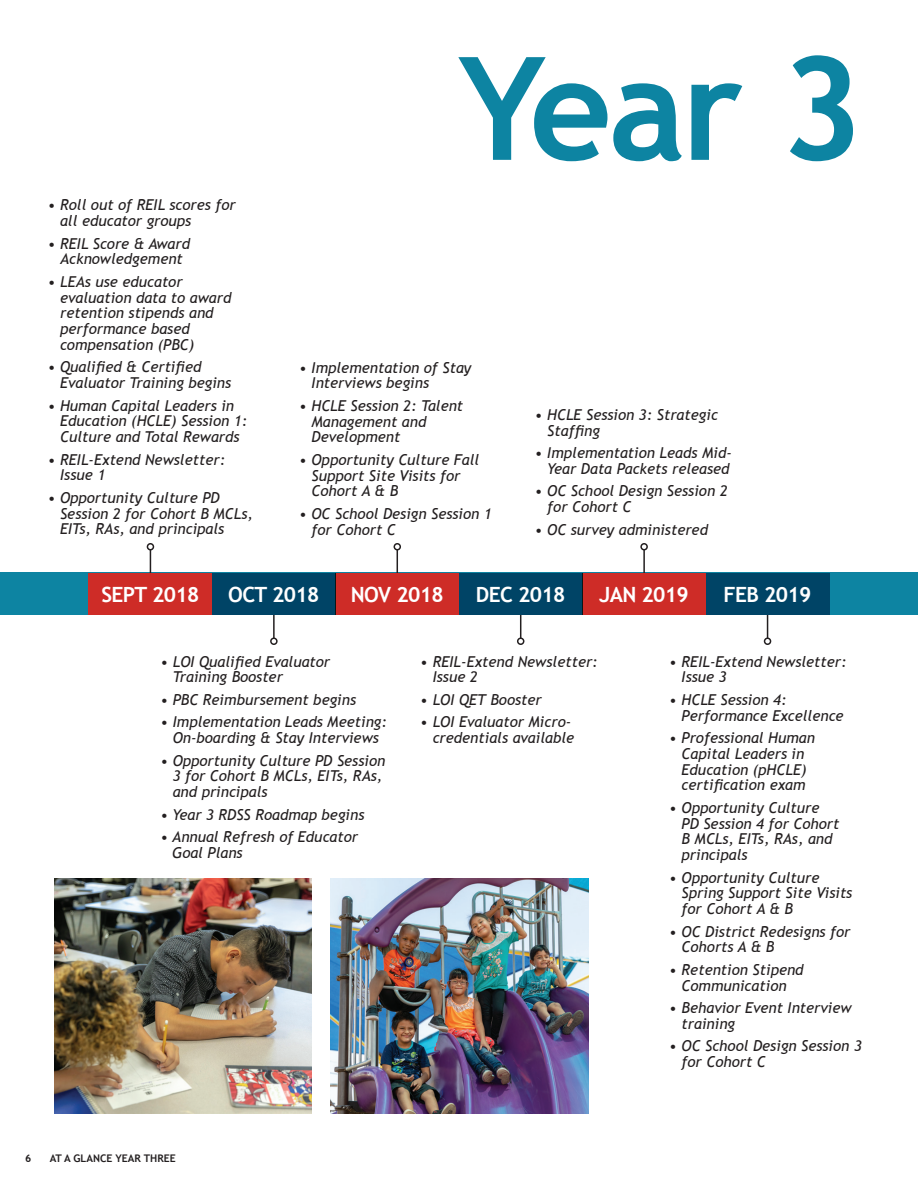
<style>
.page{position:relative;width:918px;height:1188px;background:#fff}
.page>*{position:absolute;margin:0;border:0;box-sizing:border-box;transform-origin:0 0}
.t1{font:700 143.55px "Trebuchet MS";color:#0d84a2}
.t2{font:700 21px "Trebuchet MS";letter-spacing:-.03em;color:#fff}
.t3{font:italic 15px/15.8px "Trebuchet MS";color:#231f20}
.t4{font:700 10.5px "Trebuchet MS";color:#231f20}
</style>
<div class="page">
<div style="left:0;top:573px;width:918px;height:42px;background:#0d84a2"></div>
<div style="left:89px;top:573px;width:123px;height:42px;background:#ce2c27"></div>
<svg style="left:150px;top:550px;width:1px;height:23px"></svg>
<div style="left:147px;top:543px;width:7px;height:7px;border:2px solid #231f20;border-radius:50%"></div>
<div style="left:336px;top:573px;width:123px;height:42px;background:#ce2c27"></div>
<svg style="left:397px;top:550px;width:1px;height:23px"></svg>
<div style="left:394px;top:543px;width:7px;height:7px;border:2px solid #231f20;border-radius:50%"></div>
<div style="left:582px;top:573px;width:124px;height:42px;background:#ce2c27"></div>
<hr style="left:643px;top:550px;width:2px;height:23px;background:#231f20">
<div style="left:640px;top:543px;width:8px;height:7px;border:2px solid #231f20;border-radius:50%"></div>
<div style="left:212px;top:573px;width:124px;height:42px;background:#046"></div>
<hr style="left:273px;top:615px;width:2px;height:23px;background:#231f20">
<div style="left:270px;top:638px;width:8px;height:7px;border:2px solid #231f20;border-radius:50%"></div>
<div style="left:459px;top:573px;width:123px;height:42px;background:#046"></div>
<svg style="left:520px;top:615px;width:1px;height:23px"></svg>
<div style="left:517px;top:638px;width:7px;height:7px;border:2px solid #231f20;border-radius:50%"></div>
<svg style="left:767px;top:615px;width:1px;height:23px"></svg>
<div style="left:764px;top:638px;width:7px;height:7px;border:2px solid #231f20;border-radius:50%"></div>
<div style="left:706px;top:573px;width:123px;height:42px;background:#046"></div>
<img style="left:54px;top:878px;width:258px;height:236px">
<img style="left:330px;top:878px;width:258px;height:236px">
<p class="t3" style="left:60px;top:197px;width:177px;text-indent:-12px">• Roll out of REIL scores for all educator groups</p>
<p class="t3" style="left:48px;top:236px;width:144px;text-align:center">• REIL Score &amp; Award<br>Acknowledgement</p>
<p class="t3" style="left:60px;top:274px;width:173px;text-indent:-12px">• LEAs use educator evaluation data to award retention stipends and performance based compensation (PBC)</p>
<p class="t3" style="left:60px;top:359px;width:173px;text-indent:-12px">• Qualified &amp; Certified<br>Evaluator Training begins</p>
<p class="t3" style="left:60px;top:398px;width:189px;text-indent:-12px">• Human Capital Leaders in<br>Education (HCLE) Session 1:<br>Culture and Total Rewards</p>
<p class="t3" style="left:60px;top:452px;width:167px;text-indent:-12px">• REIL-Extend Newsletter:<br>Issue 1</p>
<p class="t3" style="left:60px;top:490px;width:195px;text-indent:-12px">• Opportunity Culture PD<br>Session 2 for Cohort B MCLs,<br>EITs, RAs, and principals</p>
<h1 class="t1" style="left:458px;top:19px;width:408px">Year 3</h1>
<p class="t3" style="left:312px;top:360px;width:161px;text-indent:-12px">• Implementation of Stay<br>Interviews begins</p>
<p class="t3" style="left:312px;top:398px;width:153px;text-indent:-12px">• HCLE Session 2: Talent<br>Management and<br>Development</p>
<p class="t3" style="left:312px;top:452px;width:169px;text-indent:-12px">• Opportunity Culture Fall<br>Support Site Visits for<br>Cohort A &amp; B</p>
<p class="t3" style="left:312px;top:506px;width:182px;text-indent:-12px">• OC School Design Session 1 for Cohort C</p>
<p class="t3" style="left:547px;top:407px;width:172px;text-indent:-12px">• HCLE Session 3: Strategic<br>Staffing</p>
<p class="t3" style="left:535px;top:445px;width:199px;text-align:right">• Implementation Leads Mid-<br>Year Data Packets released</p>
<p class="t3" style="left:547px;top:483px;width:182px;text-indent:-12px">• OC School Design Session 2 for Cohort C</p>
<p class="t3" style="left:535px;top:521px;width:175px">• OC survey administered</p>
<h2 class="t2" style="left:101px;top:581px;width:99px">SEPT 2018</h2>
<h2 class="t2" style="left:228px;top:581px;width:93px">OCT 2018</h2>
<h2 class="t2" style="left:351px;top:581px;width:94px">NOV 2018</h2>
<h2 class="t2" style="left:476px;top:581px;width:91px">DEC 2018</h2>
<h2 class="t2" style="left:599px;top:581px;width:91px">JAN 2019</h2>
<h2 class="t2" style="left:724px;top:581px;width:89px">FEB 2019</h2>
<p class="t3" style="left:173px;top:654px;width:159px;text-indent:-12px">• LOI Qualified Evaluator<br>Training Booster</p>
<p class="t3" style="left:160px;top:692px;width:197px">• PBC Reimbursement begins</p>
<p class="t3" style="left:160px;top:714px;width:228px;text-align:center">• Implementation Leads Meeting:<br>On-boarding &amp; Stay Interviews</p>
<p class="t3" style="left:173px;top:753px;width:214px;text-indent:-12px">• Opportunity Culture PD Session<br>3 for Cohort B MCLs, EITs, RAs, and principals</p>
<p class="t3" style="left:160px;top:807px;width:206px">• Year 3 RDSS Roadmap begins</p>
<p class="t3" style="left:172px;top:829px;width:187px;text-indent:-12px">• Annual Refresh of Educator<br>Goal Plans</p>
<p class="t3" style="left:433px;top:654px;width:167px;text-indent:-12px">• REIL-Extend Newsletter:<br>Issue 2</p>
<p class="t3" style="left:420px;top:692px;width:123px">• LOI QET Booster</p>
<p class="t3" style="left:420px;top:714px;width:155px;text-align:right">• LOI Evaluator Micro&shy;credentials available</p>
<p class="t4" style="left:25px;top:1152px;width:8px">6</p>
<p class="t4" style="left:50px;top:1152px;width:128px">AT A GLANCE YEAR THREE</p>
<p class="t3" style="left:682px;top:654px;width:167px;text-indent:-12px">• REIL-Extend Newsletter:<br>Issue 3</p>
<p class="t3" style="left:682px;top:692px;width:164px;text-indent:-12px">• HCLE Session 4:<br>Performance Excellence</p>
<p class="t3" style="left:669px;top:730px;width:147px;text-align:center">• Professional Human<br>Capital Leaders in<br>Education (pHCLE) certification exam</p>
<p class="t3" style="left:682px;top:800px;width:159px;text-indent:-12px">• Opportunity Culture<br>PD Session 4 for Cohort<br>B MCLs, EITs, RAs, and principals</p>
<p class="t3" style="left:682px;top:870px;width:172px;text-indent:-12px">• Opportunity Culture<br>Spring Support Site Visits for Cohort A &amp; B</p>
<p class="t3" style="left:682px;top:924px;width:170px;text-indent:-12px">• OC District Redesigns for<br>Cohorts A &amp; B</p>
<p class="t3" style="left:669px;top:962px;width:136px;text-align:center">• Retention Stipend<br>Communication</p>
<p class="t3" style="left:682px;top:1000px;width:172px;text-indent:-12px">• Behavior Event Interview training</p>
<p class="t3" style="left:682px;top:1038px;width:182px;text-indent:-12px">• OC School Design Session 3 for Cohort C</p>
</div>
